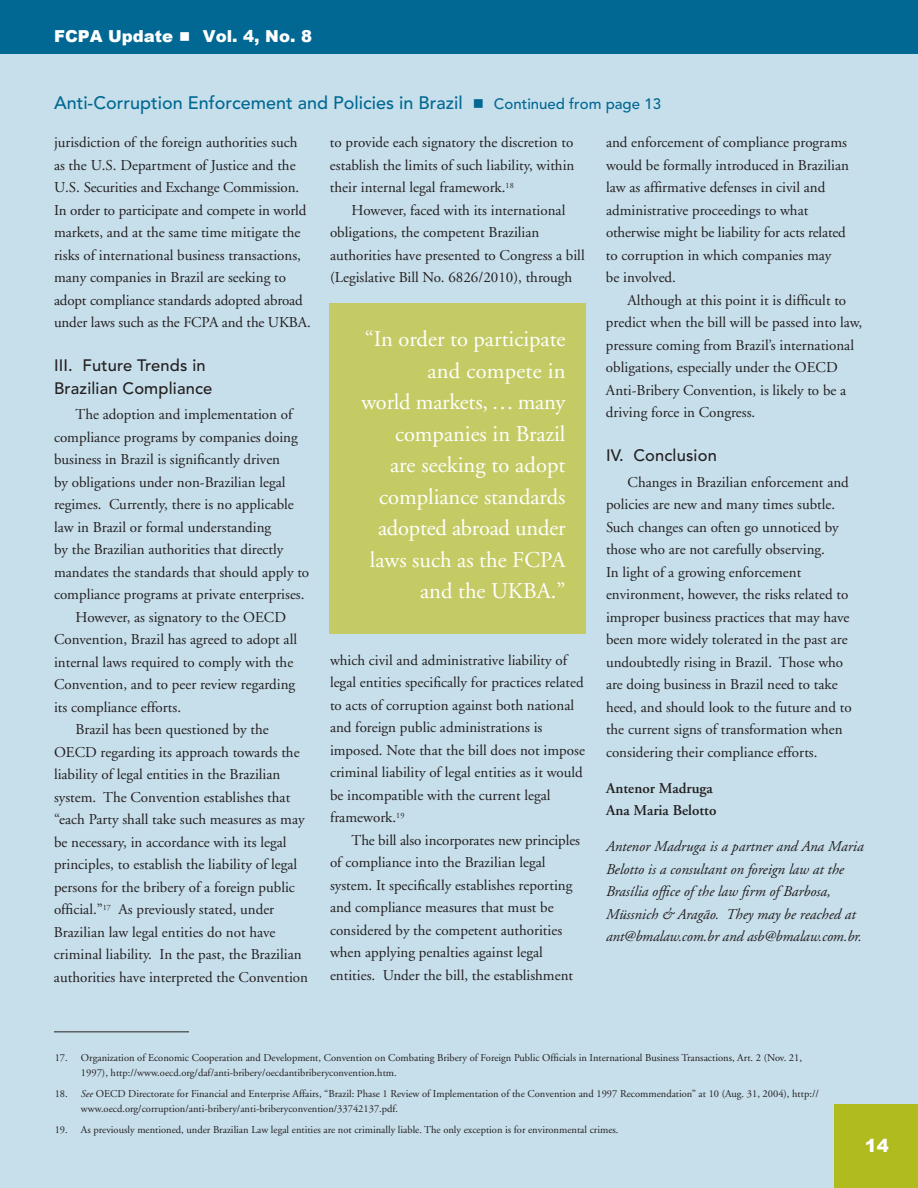
<style>
.page{position:relative;width:918px;height:1188px;background:#c7dfeb}
.page>*{position:absolute;margin:0;border:0;box-sizing:border-box;transform-origin:0 0}
.t1{font:22.5px/31.5px "Adobe Garamond";color:#fff;text-align:right}
.t2{font:500 18px "Avenir";color:#006893}
.t3{font:900 18px "Arial";color:#fff}
.t4{font:500 16.5px/22.5px "Avenir";letter-spacing:.01em;color:#231f20}
.t5{font:900 16.5px "Arial";color:#fff}
.t6{font:15px/22.5px "Adobe Garamond";color:#231f20}
.t7{font:italic 15px/22.5px "Adobe Garamond";color:#231f20}
.t8{font:600 15px/22.5px "Adobe Garamond";color:#231f20}
.t9{font:10.5px/15px "Adobe Garamond";color:#231f20}
.s1{font-size:15px}
.s2{font-style:italic}
</style>
<div class="page">
<div style="left:0;top:0;width:918px;height:54px;background:#006893"></div>
<div style="left:835px;top:1105px;width:83px;height:83px;background:#b0bb1d"></div>
<hr style="left:54px;top:1032px;width:135px;height:1px;background:#231f20">
<div style="left:329px;top:303px;width:257px;height:330px;background:#c5cb64"></div>
<p class="t5" style="left:54px;top:24px;width:260px">FCPA Update ■ Vol. 4, No. 8</p>
<p class="t2" style="left:54px;top:93px;width:609px">Anti-Corruption Enforcement and Policies in Brazil ■ <span class="s1">Continued from page 13</span></p>
<p class="t6" style="left:54px;top:131px;width:258px">jurisdiction of the foreign authorities such as the U.S. Department of Justice and the U.S. Securities and Exchange Commission.<br>In order to participate and compete in world markets, and at the same time mitigate the risks of international business transactions, many companies in Brazil are seeking to adopt compliance standards adopted abroad under laws such as the FCPA and the UKBA.</p>
<p class="t4" style="left:54px;top:355px;width:160px">III. Future Trends in<br>Brazilian Compliance</p>
<p class="t6" style="left:76px;top:404px;width:218px">The adoption and implementation of</p>
<p class="t6" style="left:54px;top:426px;width:245px">compliance programs by companies doing</p>
<p class="t6" style="left:54px;top:449px;width:228px">business in Brazil is significantly driven</p>
<p class="t6" style="left:54px;top:471px;width:233px">by obligations under non-Brazilian legal</p>
<p class="t6" style="left:54px;top:494px;width:241px">regimes. Currently, there is no applicable</p>
<p class="t6" style="left:54px;top:516px;width:219px">law in Brazil or formal understanding</p>
<p class="t6" style="left:54px;top:539px;width:231px">by the Brazilian authorities that directly</p>
<p class="t6" style="left:54px;top:561px;width:257px">mandates the standards that should apply to</p>
<p class="t6" style="left:54px;top:584px;width:252px">compliance programs at private enterprises.</p>
<p class="t6" style="left:76px;top:606px;width:212px">However, as signatory to the OECD</p>
<p class="t6" style="left:54px;top:629px;width:245px">Convention, Brazil has agreed to adopt all</p>
<p class="t6" style="left:54px;top:651px;width:241px">internal laws required to comply with the</p>
<p class="t6" style="left:54px;top:674px;width:243px">Convention, and to peer review regarding</p>
<p class="t6" style="left:54px;top:696px;width:129px">its compliance efforts.</p>
<p class="t6" style="left:76px;top:719px;width:195px">Brazil has been questioned by the</p>
<p class="t6" style="left:54px;top:741px;width:247px">OECD regarding its approach towards the</p>
<p class="t6" style="left:54px;top:764px;width:228px">liability of legal entities in the Brazilian</p>
<p class="t6" style="left:54px;top:786px;width:238px">system. The Convention establishes that</p>
<p class="t6" style="left:54px;top:809px;width:252px">“each Party shall take such measures as may</p>
<p class="t6" style="left:54px;top:831px;width:234px">be necessary, in accordance with its legal</p>
<p class="t6" style="left:54px;top:854px;width:245px">principles, to establish the liability of legal</p>
<p class="t6" style="left:54px;top:876px;width:242px">persons for the bribery of a foreign public</p>
<p class="t6" style="left:54px;top:899px;width:222px">official.”<sup>17</sup> As previously stated, under</p>
<p class="t6" style="left:54px;top:921px;width:223px">Brazilian law legal entities do not have</p>
<p class="t6" style="left:54px;top:944px;width:249px">criminal liability. In the past, the Brazilian</p>
<p class="t6" style="left:54px;top:966px;width:256px">authorities have interpreted the Convention</p>
<p class="t6" style="left:330px;top:131px;width:246px;text-align:justify">to provide each signatory the discretion to establish the limits of such liability, within their internal legal framework.<sup>18</sup></p>
<p class="t6" style="left:330px;top:199px;width:256px;text-indent:22px">However, faced with its international obligations, the competent Brazilian authorities have presented to Congress a bill (Legislative Bill No. 6826/2010), through</p>
<h1 class="t1" style="left:361px;top:324px;width:206px">“In order to participate and compete in<br>world markets, … many companies in Brazil<br>are seeking to adopt compliance standards adopted abroad under laws such as the FCPA and the UKBA.”</h1>
<p class="t6" style="left:330px;top:649px;width:256px">which civil and administrative liability of legal entities specifically for practices related to acts of corruption against both national and foreign public administrations is imposed. Note that the bill does not impose criminal liability of legal entities as it would be incompatible with the current legal framework.<sup>19</sup></p>
<p class="t6" style="left:330px;top:829px;width:251px;text-indent:22px">The bill also incorporates new principles of compliance into the Brazilian legal system. It specifically establishes reporting and compliance measures that must be considered by the competent authorities when applying penalties against legal entities. Under the bill, the establishment</p>
<p class="t6" style="left:606px;top:131px;width:244px">and enforcement of compliance programs would be formally introduced in Brazilian law as affirmative defenses in civil and administrative proceedings to what otherwise might be liability for acts related to corruption in which companies may<br>be involved.</p>
<p class="t6" style="left:606px;top:289px;width:258px;text-indent:22px">Although at this point it is difficult to predict when the bill will be passed into law, pressure coming from Brazil’s international obligations, especially under the OECD Anti-Bribery Convention, is likely to be a driving force in Congress.</p>
<p class="t4" style="left:606px;top:445px;width:112px">IV. Conclusion</p>
<p class="t6" style="left:606px;top:471px;width:247px;text-indent:22px">Changes in Brazilian enforcement and policies are new and many times subtle.<br>Such changes can often go unnoticed by those who are not carefully observing.<br>In light of a growing enforcement environment, however, the risks related to improper business practices that may have been more widely tolerated in the past are undoubtedly rising in Brazil. Those who are doing business in Brazil need to take heed, and should look to the future and to the current signs of transformation when considering their compliance efforts.</p>
<p class="t8" style="left:606px;top:777px;width:112px">Antenor Madruga<br>Ana Maria Belotto</p>
<p class="t7" style="left:606px;top:836px;width:259px">Antenor Madruga is a partner and Ana Maria Belotto is a consultant on foreign law at the Brasília office of the law firm of Barbosa, Müssnich &amp; Aragão. They may be reached at ant@bmalaw.com.br and asb@bmalaw.com.br.</p>
<p class="t9" style="left:81px;top:1051px;width:723px;text-indent:-26px">17. Organization of Economic Cooperation and Development, Convention on Combating Bribery of Foreign Public Officials in International Business Transactions, Art. 2 (Nov. 21,<br>1997), http://www.oecd.org/daf/anti-bribery/oecdantibriberyconvention.htm.</p>
<p class="t9" style="left:81px;top:1087px;width:739px;text-indent:-26px">18. <span class="s2">See</span> OECD Directorate for Financial and Enterprise Affairs, “Brazil: Phase 1 Review of Implementation of the Convention and 1997 Recommendation” at 10 (Aug. 31, 2004), http:// www.oecd.org/corruption/anti-bribery/anti-briberyconvention/33742137.pdf.</p>
<p class="t9" style="left:55px;top:1123px;width:565px">19. As previously mentioned, under Brazilian Law legal entities are not criminally liable. The only exception is for environmental crimes.</p>
<p class="t3" style="left:865px;top:1132px;width:26px">14</p>
</div>
